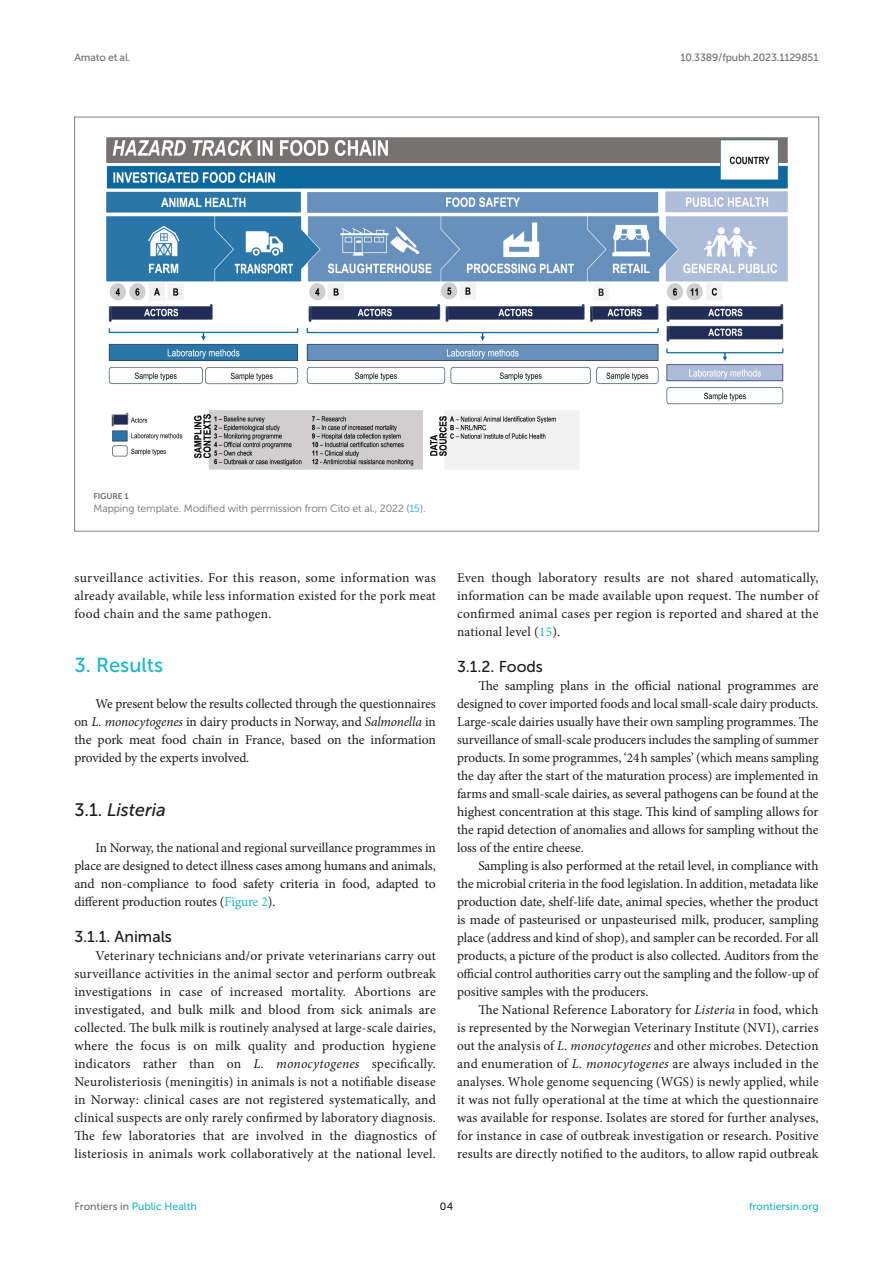
<style>
.page{position:relative;width:893px;height:1263px;background:#fff}
.page>*{position:absolute;margin:0;border:0;box-sizing:border-box;transform-origin:0 0}
.HEAD_1{font:20.25px "Museo Sans 500";color:#1db5c3}
.HEAD_2{font:italic 18px "Museo Sans 500";color:#1b1c1b}
.HEAD_3{font:15.75px "Museo Sans 500";color:#1b1c1b}
.TEXT_FLUSH{font:13.5px/18px "Minion Pro";color:#1b1c1b;text-align:justify}
.TEXT{font:13.5px/18px "Minion Pro";letter-spacing:.01em;color:#1b1c1b;text-align:justify}
.FIG_LEG{font:10.5px "Museo Sans 300";letter-spacing:-.01em;color:#706f70}
.t1{font:10.5px "Museo Sans 500";color:#1db5c3}
.t2{font:10.5px "Museo Sans 500";letter-spacing:-.015em;color:#706f70}
.t3{font:10.5px "Museo Sans 500";color:#1b1c1b}
.FIG_HD{font:8.25px "Museo Sans 700";letter-spacing:-.01em;color:#706f70}
.s1{color:#1db5c3}
.s2{font-style:italic}
.s3{font-style:normal}
.s4{color:#706f70}
</style>
<div class="page">
<img style="left:106px;top:137px;width:682px;height:333px">
<p class="t2" style="left:74px;top:51px;width:57px">Amato et al.</p>
<p class="t2" style="left:680px;top:51px;width:140px">10.3389/fpubh.2023.1129851</p>
<p class="FIG_HD" style="left:94px;top:491px;width:37px">FIGURE 1</p>
<p class="FIG_LEG" style="left:94px;top:503px;width:334px">Mapping template. Modified with permission from Cito et al., 2022 (<span class="s1">15</span>).</p>
<p class="TEXT" style="left:74px;top:569px;width:363px">surveillance activities. For this reason, some information was already available, while less information existed for the pork meat food chain and the same pathogen.</p>
<p class="HEAD_1" style="left:74px;top:654px;width:90px">3. Results</p>
<p class="TEXT_FLUSH" style="left:74px;top:695px;width:363px;text-indent:21px">We present below the results collected through the questionnaires on <span class="s2">L. monocytogenes</span> in dairy products in Norway, and <span class="s2">Salmonella</span> in the pork meat food chain in France, based on the information provided by the experts involved.</p>
<p class="HEAD_2" style="left:74px;top:800px;width:93px"><span class="s3">3.1.</span> Listeria</p>
<p class="TEXT_FLUSH" style="left:74px;top:839px;width:363px;text-indent:21px">In Norway, the national and regional surveillance programmes in place are designed to detect illness cases among humans and animals, and non-compliance to food safety criteria in food, adapted to different production routes (<span class="s1">Figure 2</span>).</p>
<p class="HEAD_3" style="left:74px;top:928px;width:99px">3.1.1. Animals</p>
<p class="TEXT_FLUSH" style="left:74px;top:947px;width:363px;text-indent:21px">Veterinary technicians and/or private veterinarians carry out surveillance activities in the animal sector and perform outbreak investigations in case of increased mortality. Abortions are investigated, and bulk milk and blood from sick animals are collected. The bulk milk is routinely analysed at large-scale dairies, where the focus is on milk quality and production hygiene indicators rather than on <span class="s2">L. monocytogenes</span> specifically.<br>Neurolisteriosis (meningitis) in animals is not a notifiable disease in Norway: clinical cases are not registered systematically, and clinical suspects are only rarely confirmed by laboratory diagnosis.<br>The few laboratories that are involved in the diagnostics of listeriosis in animals work collaboratively at the national level.</p>
<p class="TEXT_FLUSH" style="left:457px;top:569px;width:363px">Even though laboratory results are not shared automatically, information can be made available upon request. The number of confirmed animal cases per region is reported and shared at the national level (<span class="s1">15</span>).</p>
<p class="HEAD_3" style="left:457px;top:658px;width:87px">3.1.2. Foods</p>
<p class="TEXT_FLUSH" style="left:457px;top:677px;width:363px;text-indent:21px">The sampling plans in the official national programmes are designed to cover imported foods and local small-scale dairy products.<br>Large-scale dairies usually have their own sampling programmes. The surveillance of small-scale producers includes the sampling of summer products. In some programmes, ‘24h samples’ (which means sampling the day after the start of the maturation process) are implemented in farms and small-scale dairies, as several pathogens can be found at the highest concentration at this stage. This kind of sampling allows for the rapid detection of anomalies and allows for sampling without the loss of the entire cheese.</p>
<p class="TEXT" style="left:457px;top:857px;width:363px;text-indent:21px">Sampling is also performed at the retail level, in compliance with the microbial criteria in the food legislation. In addition, metadata like production date, shelf-life date, animal species, whether the product is made of pasteurised or unpasteurised milk, producer, sampling place (address and kind of shop), and sampler can be recorded. For all products, a picture of the product is also collected. Auditors from the official control authorities carry out the sampling and the follow-up of positive samples with the producers.</p>
<p class="TEXT" style="left:457px;top:1001px;width:363px;text-indent:21px">The National Reference Laboratory for <span class="s2">Listeria</span> in food, which is represented by the Norwegian Veterinary Institute (NVI), carries out the analysis of <span class="s2">L. monocytogenes</span> and other microbes. Detection and enumeration of <span class="s2">L. monocytogenes</span> are always included in the analyses. Whole genome sequencing (WGS) is newly applied, while it was not fully operational at the time at which the questionnaire was available for response. Isolates are stored for further analyses, for instance in case of outbreak investigation or research. Positive results are directly notified to the auditors, to allow rapid outbreak</p>
<p class="t1" style="left:74px;top:1200px;width:124px"><span class="s4">Frontiers in</span> Public Health</p>
<p class="t3" style="left:440px;top:1200px;width:15px">04</p>
<p class="t1" style="left:749px;top:1200px;width:71px">frontiersin.org</p>
</div>
